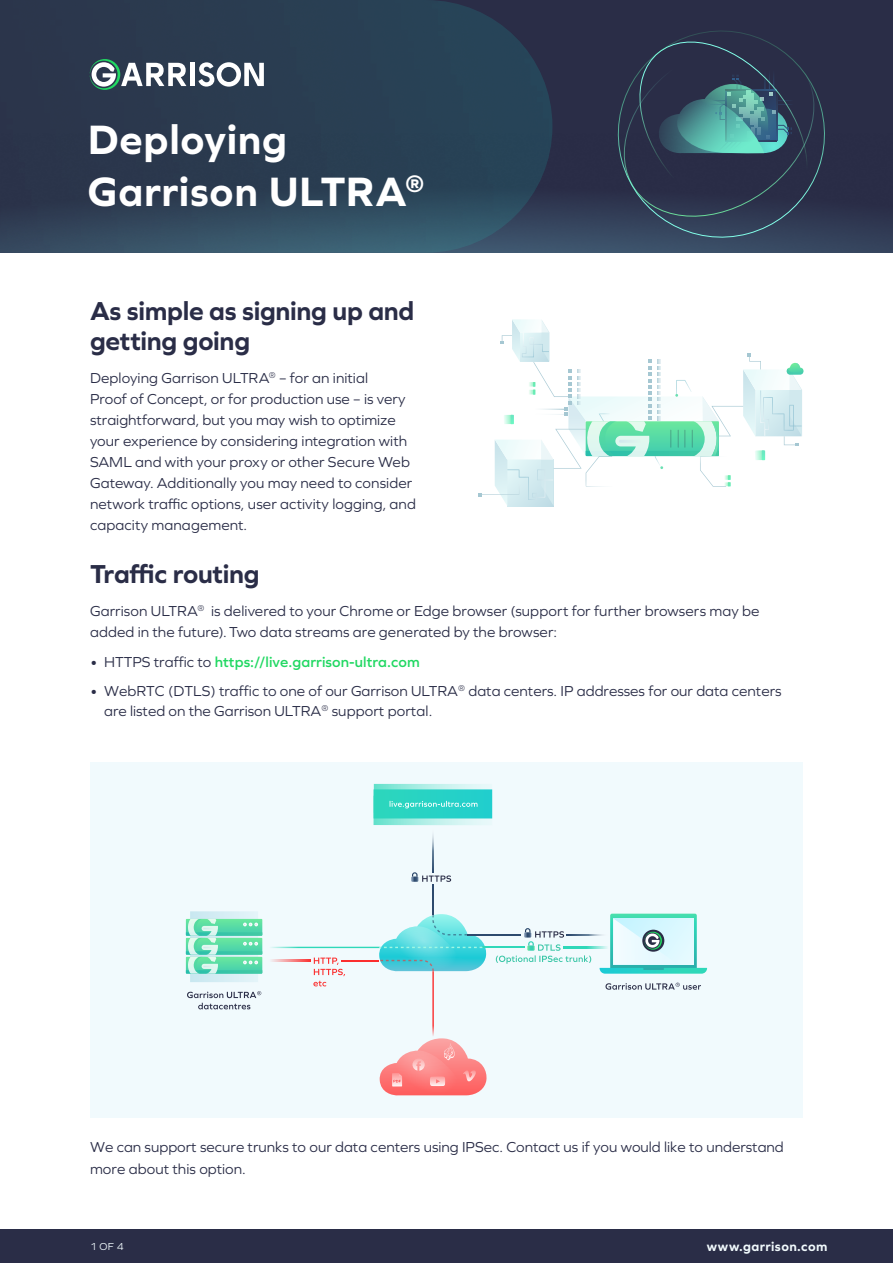
<style>
.page{position:relative;width:893px;height:1263px;background:#fff}
.page>*{position:absolute;margin:0;border:0;box-sizing:border-box;transform-origin:0 0}
.t1{font:700 42.6px/52.1px "Graphie";letter-spacing:.015em;color:#fff}
.t2{font:700 27px/30px "Graphie";letter-spacing:-.01em;color:#2a2d47}
.t3{font:15px/21px "Graphie";color:#2a2d47}
.t4{font:600 15px "Graphie";letter-spacing:.005em;color:#21d862}
.t5{font:700 13.5px "Graphie";letter-spacing:.03em;color:#f1fafd}
.t6{font:10.5px "Graphie";color:#f1fafd}
.s1{font-weight:400;color:#2a2d47}
</style>
<div class="page">
<img style="left:552px;top:147px;width:341px;height:106px">
<div style="left:0;top:0;width:893px;height:147px;background:#2a2d47"></div>
<div style="left:90px;top:762px;width:713px;height:355px;background:#f1fafd"></div>
<div style="left:0;top:1229px;width:893px;height:34px;background:#2a2d47"></div>
<img style="left:0;top:0;width:552px;height:253px">
<svg style="left:198px;top:62px;width:66px;height:25px"></svg>
<div style="left:190px;top:63px;width:5px;height:23px;background:#fff"></div>
<svg style="left:90px;top:59px;width:96px;height:31px"></svg>
<svg style="left:478px;top:319px;width:325px;height:187px"></svg>
<svg style="left:616px;top:30px;width:210px;height:209px"></svg>
<svg style="left:186px;top:911px;width:76px;height:71px;background:#8ee2c7"></svg>
<hr style="left:268px;top:947px;width:112px;height:1px;background:#fff">
<svg style="left:605px;top:983px;width:96px;height:7px"></svg>
<svg style="left:379px;top:1038px;width:108px;height:58px"></svg>
<hr style="left:482px;top:947px;width:43px;height:1px;background:#2fd8b9">
<hr style="left:432px;top:971px;width:2px;height:66px;background:#fff">
<hr style="left:341px;top:960px;width:37px;height:1px;background:#fb2e2e">
<svg style="left:271px;top:960px;width:39px;height:1px"></svg>
<svg style="left:313px;top:957px;width:32px;height:29px"></svg>
<svg style="left:378px;top:914px;width:109px;height:57px"></svg>
<hr style="left:432px;top:884px;width:2px;height:30px;background:#2d4a6e">
<svg style="left:432px;top:835px;width:2px;height:37px"></svg>
<svg style="left:411px;top:872px;width:40px;height:10px"></svg>
<hr style="left:467px;top:934px;width:54px;height:1px;background:#2d4a6e">
<svg style="left:496px;top:928px;width:95px;height:36px"></svg>
<svg style="left:374px;top:818px;width:118px;height:7px"></svg>
<svg style="left:374px;top:784px;width:118px;height:34px;background:#45d8cc"></svg>
<svg style="left:187px;top:991px;width:74px;height:18px"></svg>
<svg style="left:600px;top:914px;width:107px;height:60px"></svg>
<h1 class="t1" style="left:88px;top:113px;width:338px">Deploying<br>Garrison ULTRA<sup>®</sup></h1>
<h2 class="t2" style="left:90px;top:296px;width:326px">As simple as signing up and getting going</h2>
<p class="t3" style="left:90px;top:367px;width:327px">Deploying Garrison ULTRA<sup>®</sup> – for an initial<br>Proof of Concept, or for production use – is very straightforward, but you may wish to optimize your experience by considering integration with SAML and with your proxy or other Secure Web Gateway. Additionally you may need to consider network traffic options, user activity logging, and capacity management.</p>
<h2 class="t2" style="left:90px;top:558px;width:171px">Traffic routing</h2>
<p class="t3" style="left:90px;top:600px;width:671px">Garrison ULTRA<sup>®</sup> is delivered to your Chrome or Edge browser (support for further browsers may be added in the future). Two data streams are generated by the browser:</p>
<p class="t4" style="left:90px;top:653px;width:331px"><span class="s1">• HTTPS traffic to</span> https://live.garrison-ultra.com</p>
<p class="t3" style="left:104px;top:680px;width:679px;line-height:20.4px;text-indent:-14px">• WebRTC (DTLS) traffic to one of our Garrison ULTRA<sup>®</sup> data centers. IP addresses for our data centers are listed on the Garrison ULTRA<sup>®</sup> support portal.</p>
<p class="t3" style="left:90px;top:1135px;width:695px;line-height:22.2px">We can support secure trunks to our data centers using IPSec. Contact us if you would like to understand more about this option.</p>
<p class="t6" style="left:90px;top:1240px;width:35px">1 OF 4</p>
<p class="t5" style="left:707px;top:1239px;width:122px">www.garrison.com</p>
</div>
